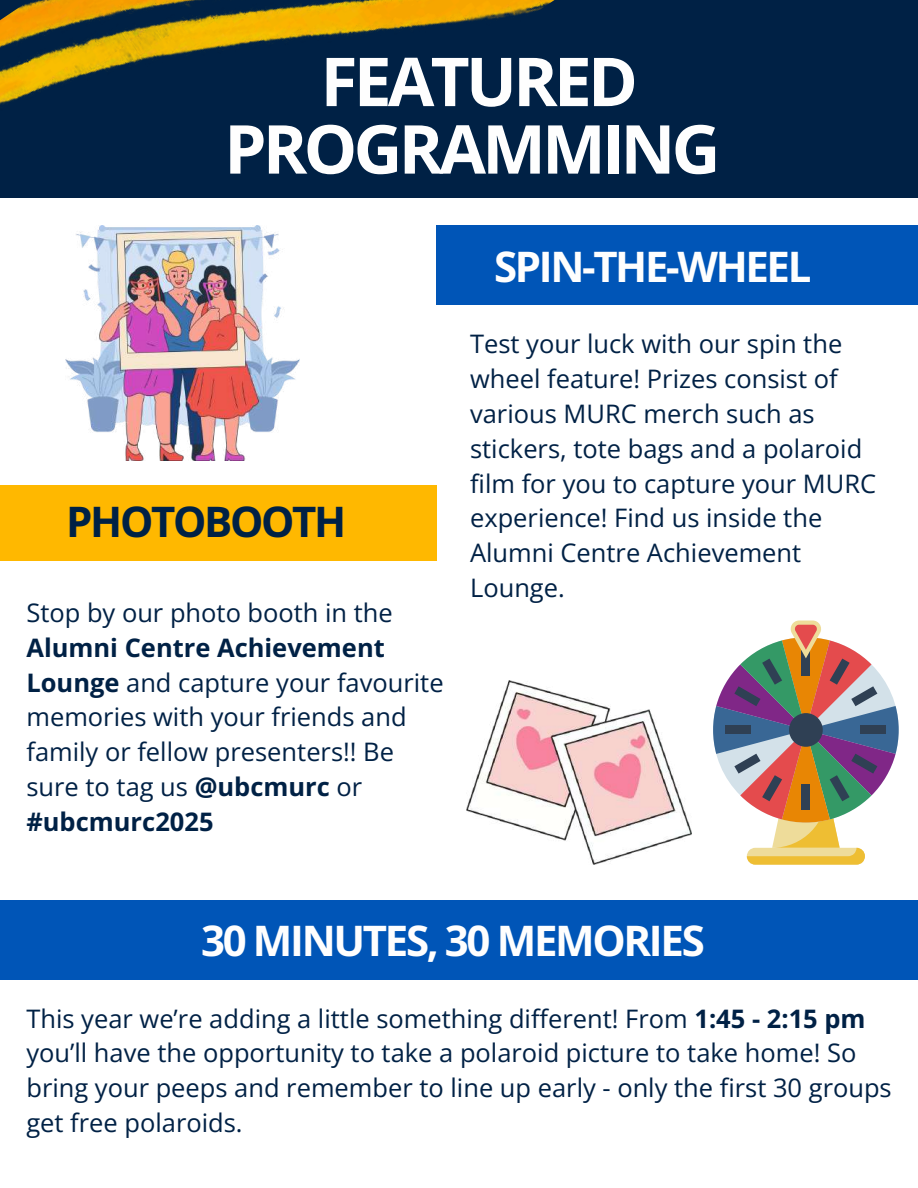
<style>
.page{position:relative;width:918px;height:1188px;background:#fff}
.page>*{position:absolute;margin:0;border:0;box-sizing:border-box;transform-origin:0 0}
.t1{font:700 67.5px/67.5px "Open Sans";letter-spacing:-.055em;color:#fefefe;text-align:center}
.t2{font:700 42px "Open Sans";letter-spacing:-.055em;color:#fefefe}
.t3{font:700 42px "Open Sans";letter-spacing:-.055em;color:#002145}
.t4{font:25.5px/34.8px "Open Sans";color:#002145}
.s1{font-weight:700}
</style>
<div class="page">
<svg style="left:713px;top:621px;width:186px;height:244px"></svg>
<img style="left:125px;top:442px;width:121px;height:18px">
<div style="left:436px;top:225px;width:482px;height:80px;background:#0055b7"></div>
<div style="left:0;top:485px;width:436px;height:75px;background:#ffb800"></div>
<div style="left:0;top:0;width:918px;height:198px;background:#002145"></div>
<img style="left:0;top:0;width:555px;height:442px">
<div style="left:0;top:900px;width:918px;height:79px;background:#0055b7"></div>
<img style="left:467px;top:680px;width:225px;height:185px">
<h1 class="t1" style="left:224px;top:46px;width:498px">FEATURED<br>PROGRAMMING</h1>
<h2 class="t3" style="left:66px;top:492px;width:282px">PHOTOBOOTH</h2>
<p class="t4" style="left:26px;top:595px;width:368px">Stop by our photo booth in the</p>
<p class="t4" style="left:26px;top:629px;width:419px"><span class="s1">Alumni Centre Achievement<br>Lounge</span> and capture your favourite memories with your friends and family or fellow presenters!! Be sure to tag us <span class="s1">@ubcmurc</span> or <span class="s1">#ubcmurc2025</span></p>
<h2 class="t2" style="left:494px;top:237px;width:319px">SPIN-THE-WHEEL</h2>
<p class="t4" style="left:470px;top:326px;width:408px">Test your luck with our spin the wheel feature! Prizes consist of various MURC merch such as stickers, tote bags and a polaroid film for you to capture your MURC experience! Find us inside the<br>Alumni Centre Achievement<br>Lounge.</p>
<h2 class="t2" style="left:201px;top:911px;width:505px">30 MINUTES, 30 MEMORIES</h2>
<p class="t4" style="left:26px;top:1000px;width:867px">This year we’re adding a little something different! From <span class="s1">1:45 - 2:15 pm </span>you’ll have the opportunity to take a polaroid picture to take home! So bring your peeps and remember to line up early - only the first 30 groups get free polaroids.</p>
</div>
